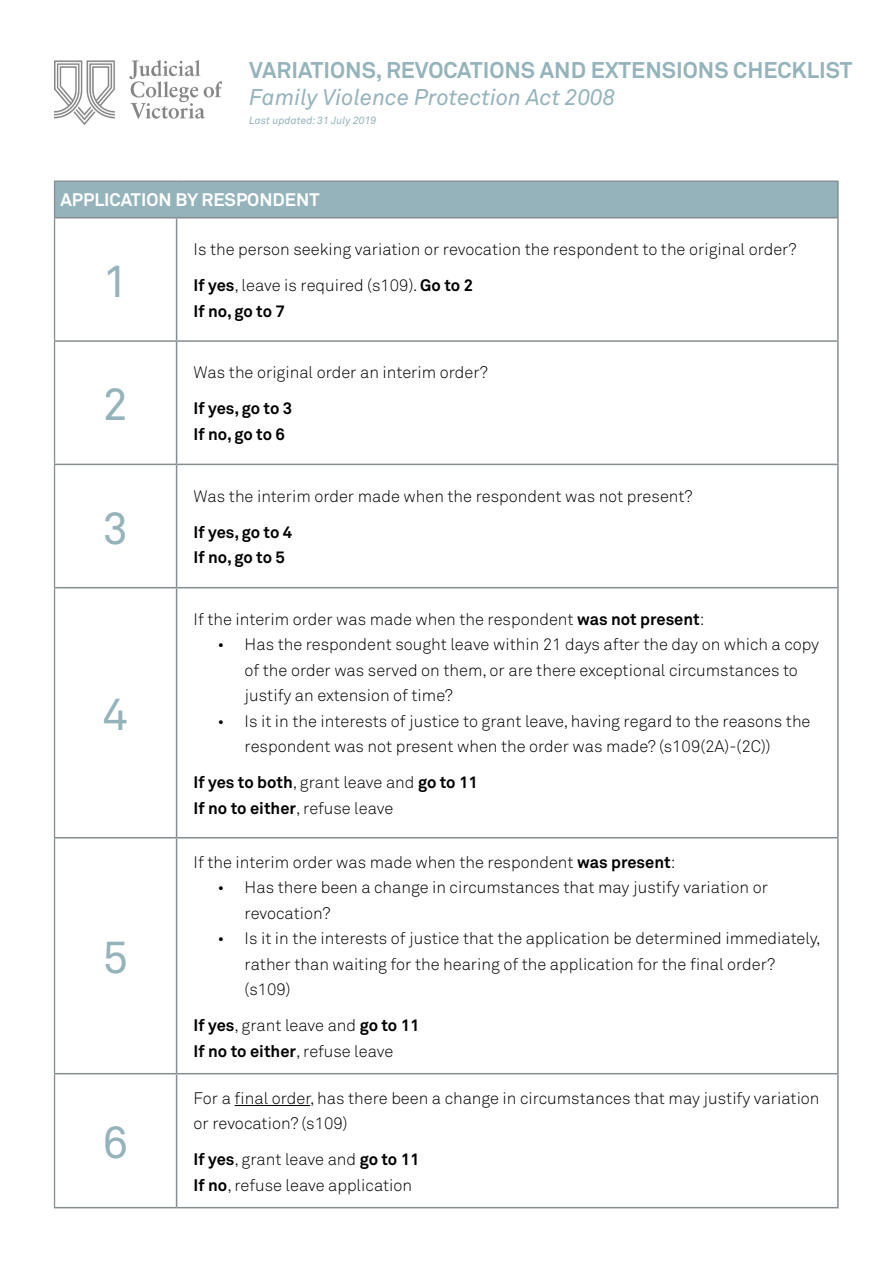
<style>
.page{position:relative;width:893px;height:1263px;background:#fff}
.page>*{position:absolute;margin:0;border:0;box-sizing:border-box;transform-origin:0 0}
.t1{font:45px "Akkurat Pro";color:#95b3bb}
.t2{font:700 22.5px "Akkurat Pro";color:#95b3bb}
.t3{font:italic 22.5px "Akkurat Pro";color:#95b3bb}
.t4{font:700 18px "Akkurat Pro";color:#fff}
.t5{font:16.5px/25.5px "Akkurat Light Pro";color:#000}
.t6{font:700 16.5px/25.5px "Akkurat Pro";color:#000}
.t7{font:italic 10.5px "Akkurat Pro";color:#95b3bb}
.s1{font-family:"Akkurat Pro";font-weight:700}
.s2{font-family:"Akkurat Light Pro";font-weight:400}
</style>
<div class="page">
<img style="left:55px;top:60px;width:166px;height:64px">
<div style="left:54px;top:181px;width:784px;height:37px;background:#95b3bb"></div>
<hr style="left:837px;top:182px;width:2px;height:35px;background:#868d90">
<hr style="left:54px;top:217px;width:123px;height:1px;background:#868d90">
<hr style="left:177px;top:217px;width:662px;height:1px;background:#868d90">
<hr style="left:176px;top:218px;width:1px;height:122px;background:#868d90">
<hr style="left:837px;top:218px;width:2px;height:122px;background:#868d90">
<hr style="left:54px;top:340px;width:123px;height:2px;background:#868d90">
<hr style="left:177px;top:340px;width:662px;height:2px;background:#868d90">
<hr style="left:176px;top:342px;width:1px;height:122px;background:#868d90">
<hr style="left:837px;top:342px;width:2px;height:122px;background:#868d90">
<hr style="left:54px;top:464px;width:123px;height:1px;background:#868d90">
<hr style="left:177px;top:464px;width:662px;height:1px;background:#868d90">
<hr style="left:176px;top:465px;width:1px;height:122px;background:#868d90">
<hr style="left:837px;top:465px;width:2px;height:122px;background:#868d90">
<hr style="left:54px;top:587px;width:123px;height:1px;background:#868d90">
<hr style="left:177px;top:587px;width:662px;height:1px;background:#868d90">
<hr style="left:176px;top:588px;width:1px;height:249px;background:#868d90">
<hr style="left:837px;top:588px;width:2px;height:249px;background:#868d90">
<hr style="left:54px;top:837px;width:123px;height:1px;background:#868d90">
<hr style="left:177px;top:837px;width:662px;height:1px;background:#868d90">
<hr style="left:176px;top:838px;width:1px;height:235px;background:#868d90">
<hr style="left:837px;top:838px;width:2px;height:235px;background:#868d90">
<hr style="left:54px;top:1073px;width:123px;height:1px;background:#868d90">
<hr style="left:177px;top:1073px;width:662px;height:1px;background:#868d90">
<hr style="left:176px;top:1074px;width:1px;height:133px;background:#868d90">
<hr style="left:837px;top:1074px;width:2px;height:133px;background:#868d90">
<hr style="left:54px;top:1207px;width:123px;height:1px;background:#868d90">
<hr style="left:177px;top:1207px;width:662px;height:1px;background:#868d90">
<hr style="left:235px;top:1105px;width:75px;height:1px;background:#000">
<h2 class="t2" style="left:249px;top:56px;width:605px">VARIATIONS, REVOCATIONS AND EXTENSIONS CHECKLIST</h2>
<h2 class="t3" style="left:249px;top:84px;width:368px">Family Violence Protection Act 2008</h2>
<p class="t7" style="left:249px;top:114px;width:129px">Last updated: 31 July 2019</p>
<p class="t4" style="left:60px;top:189px;width:261px">APPLICATION BY RESPONDENT</p>
<h1 class="t1" style="left:103px;top:255px;width:27px">1</h1>
<h1 class="t1" style="left:103px;top:378px;width:27px">2</h1>
<h1 class="t1" style="left:103px;top:502px;width:27px">3</h1>
<h1 class="t1" style="left:103px;top:688px;width:27px">4</h1>
<h1 class="t1" style="left:103px;top:931px;width:27px">5</h1>
<h1 class="t1" style="left:103px;top:1116px;width:27px">6</h1>
<p class="t5" style="left:194px;top:232px;width:605px;line-height:36px">Is the person seeking variation or revocation the respondent to the original order?<br><span class="s1">If yes</span>, leave is required (s109). <span class="s1">Go to 2</span></p>
<p class="t6" style="left:194px;top:298px;width:93px">If no, go to 7</p>
<p class="t5" style="left:194px;top:360px;width:296px">Was the original order an interim order?</p>
<p class="t6" style="left:194px;top:396px;width:100px">If yes, go to 3<br>If no, go to 6</p>
<p class="t5" style="left:194px;top:483px;width:501px">Was the interim order made when the respondent was not present?</p>
<p class="t6" style="left:194px;top:519px;width:100px">If yes, go to 4<br>If no, go to 5</p>
<p class="t5" style="left:194px;top:606px;width:512px">If the interim order was made when the respondent <span class="s1">was not present</span>:</p>
<p class="t5" style="left:245px;top:632px;width:576px;text-indent:-27px">• Has the respondent sought leave within 21 days after the day on which a copy of the order was served on them, or are there exceptional circumstances to justify an extension of time?</p>
<p class="t5" style="left:245px;top:708px;width:567px;text-indent:-27px">• Is it in the interests of justice to grant leave, having regard to the reasons the respondent was not present when the order was made? (s109(2A)-(2C))</p>
<p class="t6" style="left:194px;top:770px;width:286px">If yes to both<span class="s2">, grant leave and</span> go to 11<br>If no to either<span class="s2">, refuse leave</span></p>
<p class="t5" style="left:194px;top:849px;width:483px">If the interim order was made when the respondent <span class="s1">was present</span>:</p>
<p class="t5" style="left:245px;top:875px;width:525px;text-indent:-27px">• Has there been a change in circumstances that may justify variation or revocation?</p>
<p class="t5" style="left:245px;top:926px;width:578px;text-indent:-27px">• Is it in the interests of justice that the application be determined immediately, rather than waiting for the hearing of the application for the final order? (s109)</p>
<p class="t5" style="left:194px;top:1013px;width:228px"><span class="s1">If yes</span>, grant leave and <span class="s1">go to 11</span></p>
<p class="t6" style="left:194px;top:1038px;width:201px">If no to either<span class="s2">, refuse leave</span></p>
<p class="t5" style="left:194px;top:1085px;width:627px">For a final order, has there been a change in circumstances that may justify variation or revocation? (s109)</p>
<p class="t5" style="left:194px;top:1147px;width:228px"><span class="s1">If yes</span>, grant leave and <span class="s1">go to 11<br>If no</span>, refuse leave application</p>
</div>
